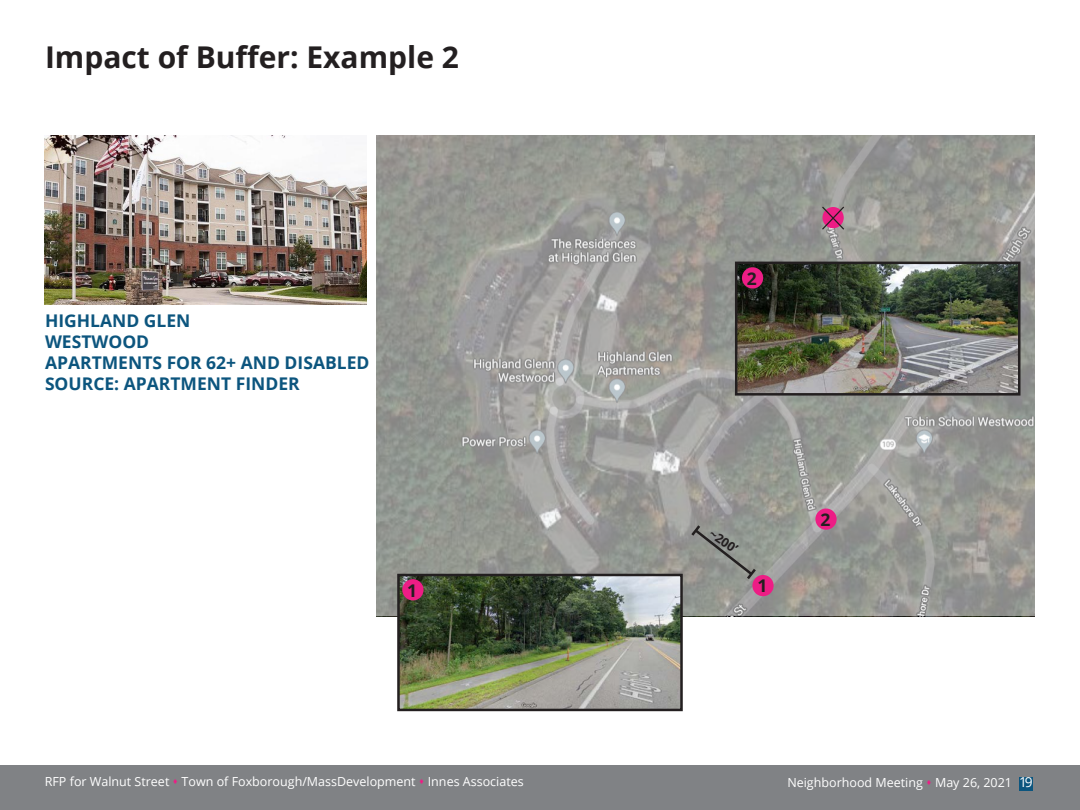
<style>
.page{position:relative;width:1080px;height:810px;background:#fff}
.page>*{position:absolute;margin:0;border:0;box-sizing:border-box;transform-origin:0 0}
.Page_Title{font:700 30px "Open Sans";color:#231f20}
.Call-out{font:700 17.5px "Open Sans";color:#0c557e}
.Call-out-2{font:700 17.5px "Open Sans";color:#231f20}
.t1{font:12.5px "Open Sans";color:#fff}
.Call-out-3{font:700 12.5px "Open Sans";color:#231f20}
.s1{color:#ed1d85}
.s2{font-size:13.75px}
</style>
<div class="page">
<svg style="left:376px;top:136px;width:659px;height:480px;background:#999a96"></svg>
<img style="left:400px;top:577px;width:280px;height:131px">
<div style="left:397px;top:574px;width:286px;height:137px;border:2px solid #231f20"></div>
<svg style="left:689px;top:523px;width:69px;height:59px;background:#8b8e89"></svg>
<img style="left:45px;top:135px;width:321px;height:169px">
<img style="left:738px;top:265px;width:280px;height:128px">
<div style="left:735px;top:262px;width:286px;height:134px;border:2px solid #231f20"></div>
<div style="left:402px;top:579px;width:22px;height:21px;background:#ed1d85;border-radius:50%"></div>
<div style="left:742px;top:267px;width:21px;height:22px;background:#ed1d85;border-radius:50%"></div>
<div style="left:0;top:765px;width:1080px;height:45px;background:#808285"></div>
<div style="left:1019px;top:777px;width:14px;height:13px;background:#0c557e"></div>
<div style="left:752px;top:575px;width:22px;height:21px;background:#ed1d85;border-radius:50%"></div>
<div style="left:815px;top:508px;width:22px;height:22px;background:#ed1d85;border-radius:50%"></div>
<svg style="left:821px;top:205px;width:25px;height:26px"></svg>
<p class="Page_Title" style="left:45px;top:36px;width:416px">Impact of Buffer: Example 2</p>
<p class="Call-out" style="left:45px;top:308px;width:147px">HIGHLAND GLEN</p>
<p class="Call-out" style="left:45px;top:329px;width:106px">WESTWOOD</p>
<p class="Call-out" style="left:45px;top:350px;width:326px">APARTMENTS FOR 62+ AND DISABLED</p>
<p class="Call-out" style="left:45px;top:371px;width:256px">SOURCE: APARTMENT FINDER</p>
<p class="Call-out-2" style="left:407px;top:578px;width:11px">1</p>
<p class="Call-out-2" style="left:747px;top:266px;width:11px">2</p>
<p class="Call-out-3" style="left:716px;top:525px;width:33px;rotate:34deg">~200’</p>
<p class="Call-out-2" style="left:757px;top:574px;width:11px">1</p>
<p class="Call-out-2" style="left:820px;top:507px;width:11px">2</p>
<p class="t1" style="left:45px;top:773px;width:480px">RFP for Walnut Street <span class="s1">▲</span> Town of Foxborough/MassDevelopment <span class="s1">▲</span> Innes Associates</p>
<p class="t1" style="left:787px;top:773px;width:247px">Neighborhood Meeting <span class="s1">▲</span> May 26, 2021 <span class="s2">19</span></p>
</div>
